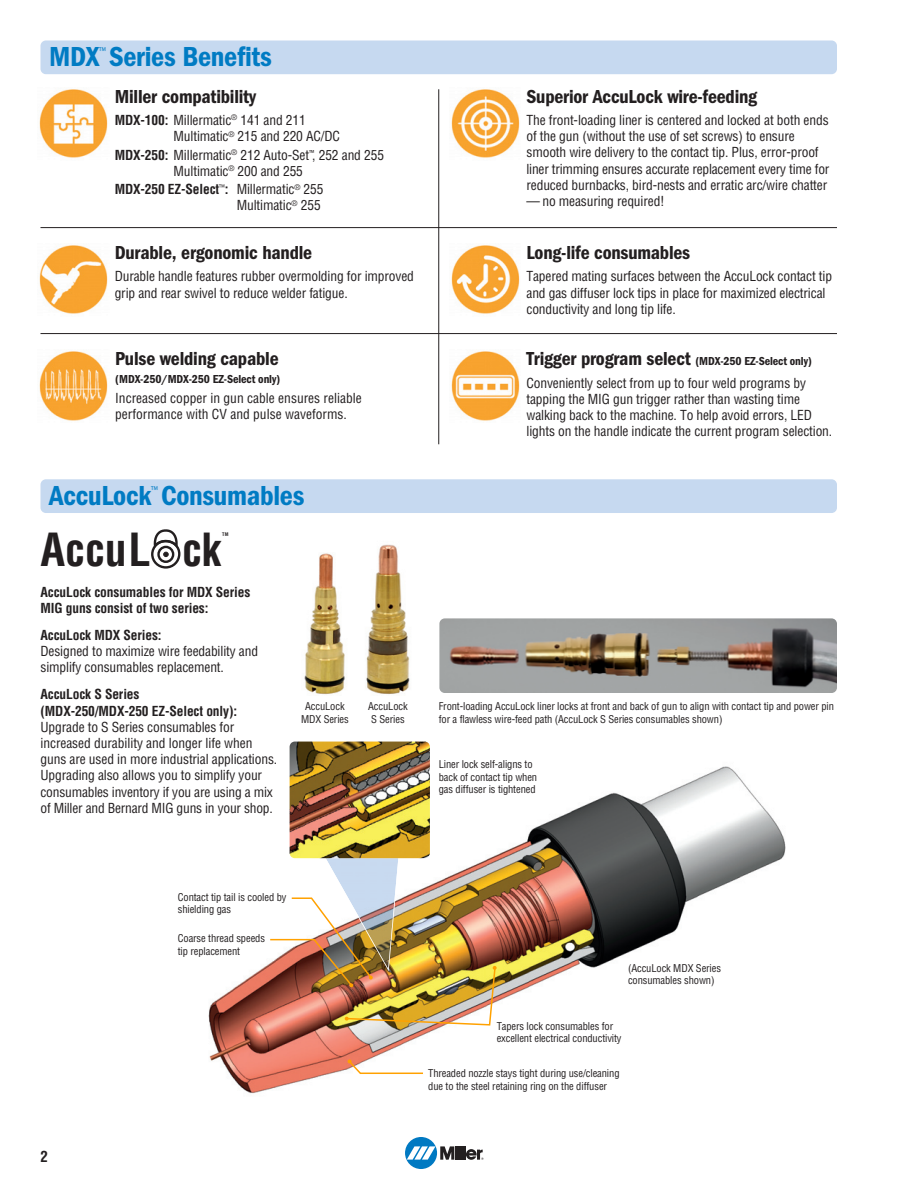
<style>
.page{position:relative;width:918px;height:1188px;background:#fff}
.page>*{position:absolute;margin:0;border:0;box-sizing:border-box;transform-origin:0 0}
.t1{font:700 condensed 44.55px "Helvetica LT Std";color:#231f20}
.t2{font:28.5px "ITC Franklin Gothic Std Dm Cd";letter-spacing:-.01em;color:#007bc3}
.t3{font:19.5px "ITC Franklin Gothic Std Dm Cd";letter-spacing:-.01em;color:#231f20}
.t4{font:700 condensed 15px "Helvetica";color:#231f20}
.t5{font:condensed 13.5px/16.2px "Helvetica";letter-spacing:-.01em;color:#231f20}
.t6{font:700 condensed 13.5px/16.2px "Helvetica";letter-spacing:-.01em;color:#231f20}
.t7{font:12px "ITC Franklin Gothic Std Dm Cd";letter-spacing:-.01em;color:#231f20}
.t8{font:condensed 10.5px/12.6px "Helvetica";letter-spacing:-.01em;color:#231f20}
.t9{font:condensed 9px "Helvetica";color:#007bc3}
.t10{font:700 condensed 4.8px "Helvetica LT Std";color:#231f20}
.s1{font-weight:700}
.s2{font-size:19.5px}
</style>
<div class="page">
<div style="left:405px;top:1137px;width:32px;height:32px;background:#0079c2;border-radius:50%"></div>
<hr style="left:459px;top:1146px;width:3px;height:14px;background:#231f20">
<hr style="left:463px;top:1146px;width:3px;height:14px;background:#231f20">
<svg style="left:407px;top:1146px;width:51px;height:14px"></svg>
<svg style="left:466px;top:1149px;width:17px;height:11px"></svg>
<hr style="left:40px;top:227px;width:797px;height:1px;background:#231f20">
<hr style="left:40px;top:333px;width:797px;height:1px;background:#231f20">
<hr style="left:438px;top:89px;width:1px;height:355px;background:#231f20">
<img style="left:39px;top:89px;width:69px;height:69px">
<img style="left:39px;top:245px;width:69px;height:69px">
<img style="left:39px;top:351px;width:69px;height:70px">
<img style="left:451px;top:89px;width:69px;height:69px">
<img style="left:451px;top:245px;width:69px;height:69px">
<img style="left:451px;top:351px;width:69px;height:70px">
<div style="left:40px;top:40px;width:797px;height:34px;background:#c6d9f0;border-radius:5px"></div>
<div style="left:40px;top:479px;width:797px;height:34px;background:#c6d9f0;border-radius:5px"></div>
<div style="left:151px;top:540px;width:30px;height:29px;border:2px solid #231f20;border-radius:50%"></div>
<div style="left:157px;top:546px;width:17px;height:17px;border:2px solid #231f20;border-radius:50%"></div>
<svg style="left:153px;top:529px;width:26px;height:28px"></svg>
<img style="left:208px;top:766px;width:578px;height:328px">
<svg style="left:347px;top:1059px;width:78px;height:16px"></svg>
<img style="left:269px;top:742px;width:228px;height:284px">
<img style="left:439px;top:618px;width:398px;height:75px;border-radius:5px">
<img style="left:304px;top:544px;width:106px;height:151px">
<h2 class="t2" style="left:49px;top:47px;width:224px">MDX Series Benefits</h2>
<p class="t9" style="left:99px;top:47px;width:8px">™</p>
<h3 class="t3" style="left:115px;top:90px;width:143px">Miller compatibility</h3>
<p class="t5" style="left:174px;top:113px;width:168px;text-indent:-59px"><span class="s1">MDX-100:</span> Millermatic<sup>®</sup> 141 and 211<br>Multimatic<sup>®</sup> 215 and 220 AC/DC</p>
<p class="t5" style="left:174px;top:148px;width:212px;text-indent:-59px"><span class="s1">MDX-250:</span> Millermatic<sup>®</sup> 212 Auto-Set<sup>™</sup>, 252 and 255<br>Multimatic<sup>®</sup> 200 and 255</p>
<p class="t5" style="left:115px;top:182px;width:210px;text-align:right"><span class="s1">MDX-250 EZ-Select</span><sup>™</sup><span class="s1">:</span> Millermatic<sup>®</sup> 255<br>Multimatic<sup>®</sup> 255</p>
<h3 class="t3" style="left:115px;top:246px;width:199px">Durable, ergonomic handle</h3>
<p class="t5" style="left:115px;top:270px;width:301px">Durable handle features rubber overmolding for improved grip and rear swivel to reduce welder fatigue.</p>
<h3 class="t3" style="left:115px;top:352px;width:165px">Pulse welding capable</h3>
<p class="t7" style="left:115px;top:375px;width:167px">(MDX-250/MDX-250 EZ-Select only)</p>
<p class="t5" style="left:115px;top:391px;width:248px">Increased copper in gun cable ensures reliable performance with CV and pulse waveforms.</p>
<h2 class="t2" style="left:49px;top:486px;width:257px">AccuLock Consumables</h2>
<p class="t9" style="left:151px;top:486px;width:8px">™</p>
<h1 class="t1" style="left:41px;top:525px;width:183px">AccuL ck</h1>
<p class="t10" style="left:222px;top:532px;width:8px">TM</p>
<p class="t6" style="left:40px;top:585px;width:211px">AccuLock consumables for MDX Series<br>MIG guns consist of two series:</p>
<p class="t6" style="left:40px;top:628px;width:123px">AccuLock MDX Series:</p>
<p class="t5" style="left:40px;top:644px;width:219px">Designed to maximize wire feedability and simplify consumables replacement.</p>
<p class="t6" style="left:40px;top:687px;width:198px">AccuLock S Series (MDX-250/MDX-250 EZ-Select only):</p>
<p class="t5" style="left:40px;top:720px;width:238px">Upgrade to S Series consumables for increased durability and longer life when guns are used in more industrial applications.<br>Upgrading also allows you to simplify your consumables inventory if you are using a mix of Miller and Bernard MIG guns in your shop.</p>
<p class="t8" style="left:301px;top:701px;width:49px;text-align:center">AccuLock<br>MDX Series</p>
<p class="t8" style="left:368px;top:701px;width:41px">AccuLock<br>S Series</p>
<h3 class="t3" style="left:526px;top:90px;width:232px">Superior AccuLock wire-feeding</h3>
<p class="t5" style="left:526px;top:113px;width:304px">The front-loading liner is centered and locked at both ends of the gun (without the use of set screws) to ensure smooth wire delivery to the contact tip. Plus, error-proof liner trimming ensures accurate replacement every time for reduced burnbacks, bird-nests and erratic arc/wire chatter</p>
<p class="t5" style="left:526px;top:194px;width:140px">— no measuring required!</p>
<h3 class="t3" style="left:526px;top:246px;width:165px">Long-life consumables</h3>
<p class="t5" style="left:526px;top:270px;width:307px">Tapered mating surfaces between the AccuLock contact tip and gas diffuser lock tips in place for maximized electrical conductivity and long tip life.</p>
<p class="t7" style="left:527px;top:357px;width:287px"><span class="s2">Trigger program select</span> (MDX-250 EZ-Select only)</p>
<p class="t5" style="left:527px;top:376px;width:307px">Conveniently select from up to four weld programs by tapping the MIG gun trigger rather than wasting time walking back to the machine. To help avoid errors, LED lights on the handle indicate the current program selection.</p>
<p class="t8" style="left:439px;top:701px;width:397px">Front-loading AccuLock liner locks at front and back of gun to align with contact tip and power pin for a flawless wire-feed path (AccuLock S Series consumables shown)</p>
<p class="t8" style="left:439px;top:759px;width:100px">Liner lock self-aligns to back of contact tip when gas diffuser is tightened</p>
<p class="t4" style="left:41px;top:1151px;width:9px">2</p>
<p class="t8" style="left:178px;top:892px;width:110px">Contact tip tail is cooled by shielding gas</p>
<p class="t8" style="left:178px;top:933px;width:89px">Coarse thread speeds tip replacement</p>
<p class="t8" style="left:628px;top:962px;width:95px">(AccuLock MDX Series consumables shown)</p>
<p class="t8" style="left:497px;top:1021px;width:126px">Tapers lock consumables for excellent electrical conductivity</p>
<p class="t8" style="left:428px;top:1068px;width:193px">Threaded nozzle stays tight during use/cleaning due to the steel retaining ring on the diffuser</p>
</div>
